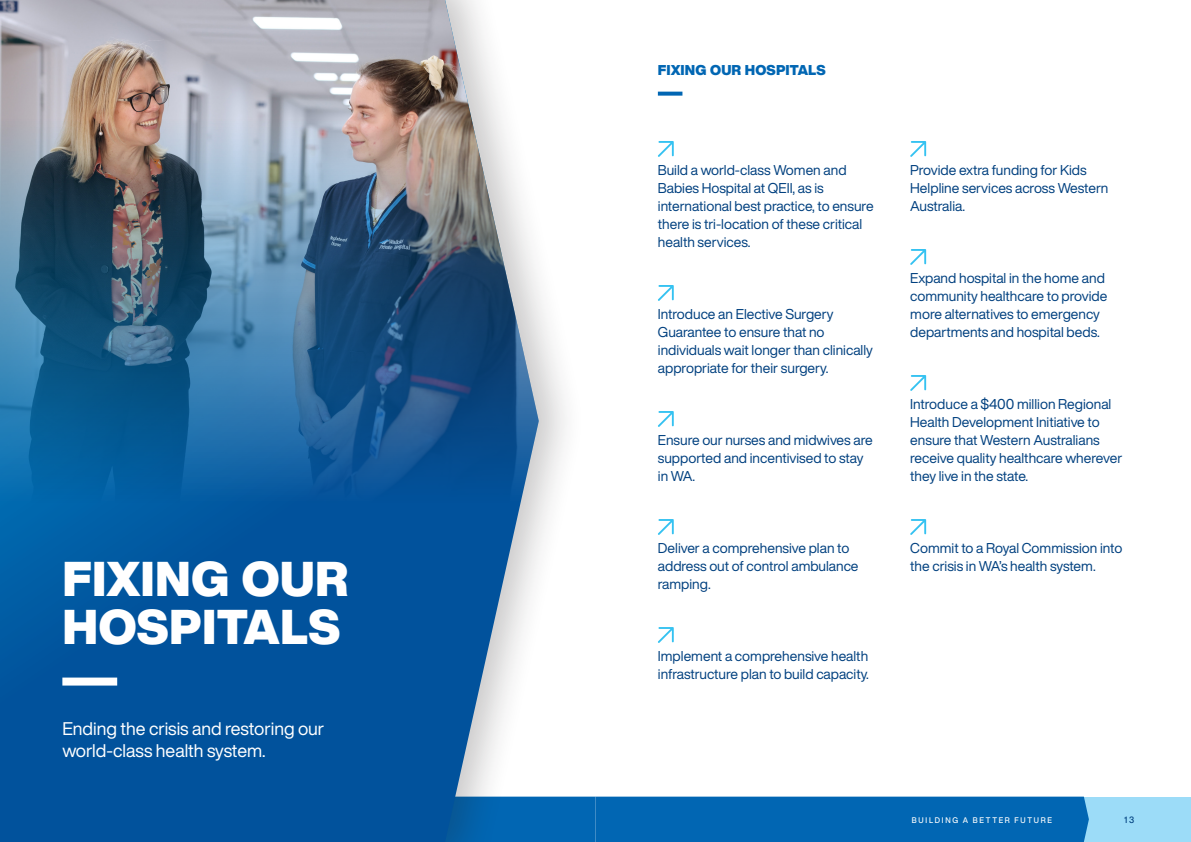
<style>
.page{position:relative;width:1191px;height:842px;background:#fff}
.page>*{position:absolute;margin:0;border:0;box-sizing:border-box;transform-origin:0 0}
.t1{font:900 48px/48px "Helvetica Now Display";letter-spacing:.01em;color:#fff}
.t2{font:18px/21.6px "Helvetica Now Display";color:#fff}
.subjects{font:14px/18px "Helvetica Now Display";color:#01407f}
.t3{font:900 14px "Helvetica Now Display";letter-spacing:.01em;color:#0166b3}
.t4{font:500 9px "Helvetica Now Display";color:#01407f;scale:.95 1}
.t5{font:500 8px "Helvetica Now Display";letter-spacing:.23em;color:#fff;scale:.95 1}
</style>
<div class="page">
<div style="left:844px;top:797px;width:347px;height:45px;background:#9cdcf8"></div>
<div style="left:586px;top:797px;width:503px;height:45px;background:#0166b3"></div>
<div style="left:0;top:0;width:586px;height:842px;background:#231f20;opacity:.25"></div>
<svg style="left:0;top:504px;width:539px;height:338px;background:#1460a4"></svg>
<img style="left:0;top:0;width:539px;height:504px">
<div style="left:62px;top:677px;width:55px;height:8px;background:#fff"></div>
<svg style="left:658px;top:92px;width:24px;height:4px"></svg>
<svg style="left:658px;top:141px;width:16px;height:16px"></svg>
<svg style="left:658px;top:285px;width:16px;height:16px"></svg>
<svg style="left:658px;top:411px;width:16px;height:16px"></svg>
<svg style="left:658px;top:519px;width:16px;height:16px"></svg>
<svg style="left:658px;top:627px;width:16px;height:16px"></svg>
<svg style="left:910px;top:141px;width:16px;height:16px"></svg>
<svg style="left:910px;top:249px;width:16px;height:16px"></svg>
<svg style="left:910px;top:375px;width:16px;height:16px"></svg>
<svg style="left:910px;top:519px;width:16px;height:16px"></svg>
<p class="t1" style="left:63px;top:555px;width:287px">FIXING OUR<br>HOSPITALS</p>
<p class="t2" style="left:62px;top:718px;width:263px">Ending the crisis and restoring our world-class health system.</p>
<p class="t3" style="left:658px;top:60px;width:169px">FIXING OUR HOSPITALS</p>
<p class="subjects" style="left:658px;top:161px;width:217px">Build a world-class Women and<br>Babies Hospital at QEII, as is international best practice, to ensure there is tri-location of these critical health services.</p>
<p class="subjects" style="left:658px;top:305px;width:216px">Introduce an Elective Surgery<br>Guarantee to ensure that no individuals wait longer than clinically appropriate for their surgery.</p>
<p class="subjects" style="left:658px;top:431px;width:216px">Ensure our nurses and midwives are supported and incentivised to stay in WA.</p>
<p class="subjects" style="left:658px;top:539px;width:202px">Deliver a comprehensive plan to address out of control ambulance ramping.</p>
<p class="subjects" style="left:658px;top:647px;width:212px">Implement a comprehensive health infrastructure plan to build capacity.</p>
<p class="subjects" style="left:910px;top:161px;width:200px">Provide extra funding for Kids<br>Helpline services across Western<br>Australia.</p>
<p class="subjects" style="left:910px;top:269px;width:199px">Expand hospital in the home and community healthcare to provide more alternatives to emergency departments and hospital beds.</p>
<p class="subjects" style="left:910px;top:395px;width:213px">Introduce a $400 million Regional<br>Health Development Initiative to ensure that Western Australians receive quality healthcare wherever they live in the state.</p>
<p class="subjects" style="left:910px;top:539px;width:214px">Commit to a Royal Commission into the crisis in WA’s health system.</p>
<p class="t5" style="left:912px;top:814px;width:149px">BUILDING A BETTER FUTURE</p>
<p class="t4" style="left:1124px;top:814px;width:12px">13</p>
</div>
